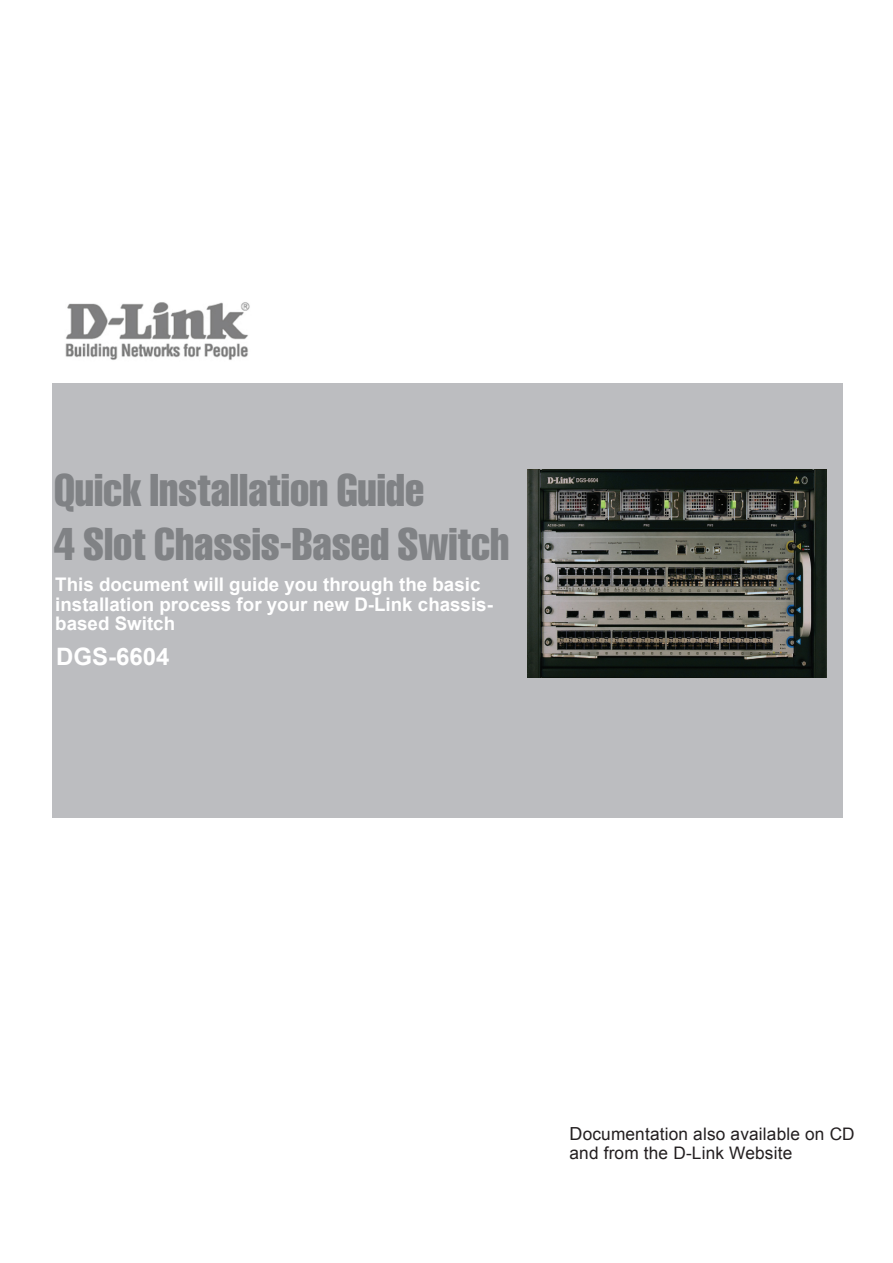
<style>
.page{position:relative;width:893px;height:1263px;background:#fff}
.page>*{position:absolute;margin:0;border:0;box-sizing:border-box;transform-origin:0 0}
.t1{font:extra-condensed 45px/54px "Helvetica";color:#808285}
.t2{font:700 24px "Arial";color:#fff}
.t3{font:700 18.75px/19.5px "Arial";color:#fff}
.t4{font:17.25px/19.5px "Arial";letter-spacing:.01em;color:#231f20}
.s1{font-size:18px}
</style>
<div class="page">
<div style="left:52px;top:384px;width:791px;height:434px;background:#bcbdc0"></div>
<img style="left:65px;top:302px;width:185px;height:58px">
<img style="left:528px;top:470px;width:298px;height:208px">
<h1 class="t1" style="left:54px;top:462px;width:457px">Quick Installation Guide<br>4 Slot Chassis-Based Switch</h1>
<p class="t3" style="left:55px;top:575px;width:439px">This document will guide you through the basic installation process for your new D-Link chassis&shy;based Switch</p>
<p class="t2" style="left:56px;top:641px;width:115px">DGS-6604</p>
<p class="t4" style="left:569px;top:1124px;width:287px"><span class="s1">D</span>ocumentation also available on CD and from the D-Link Website</p>
</div>
